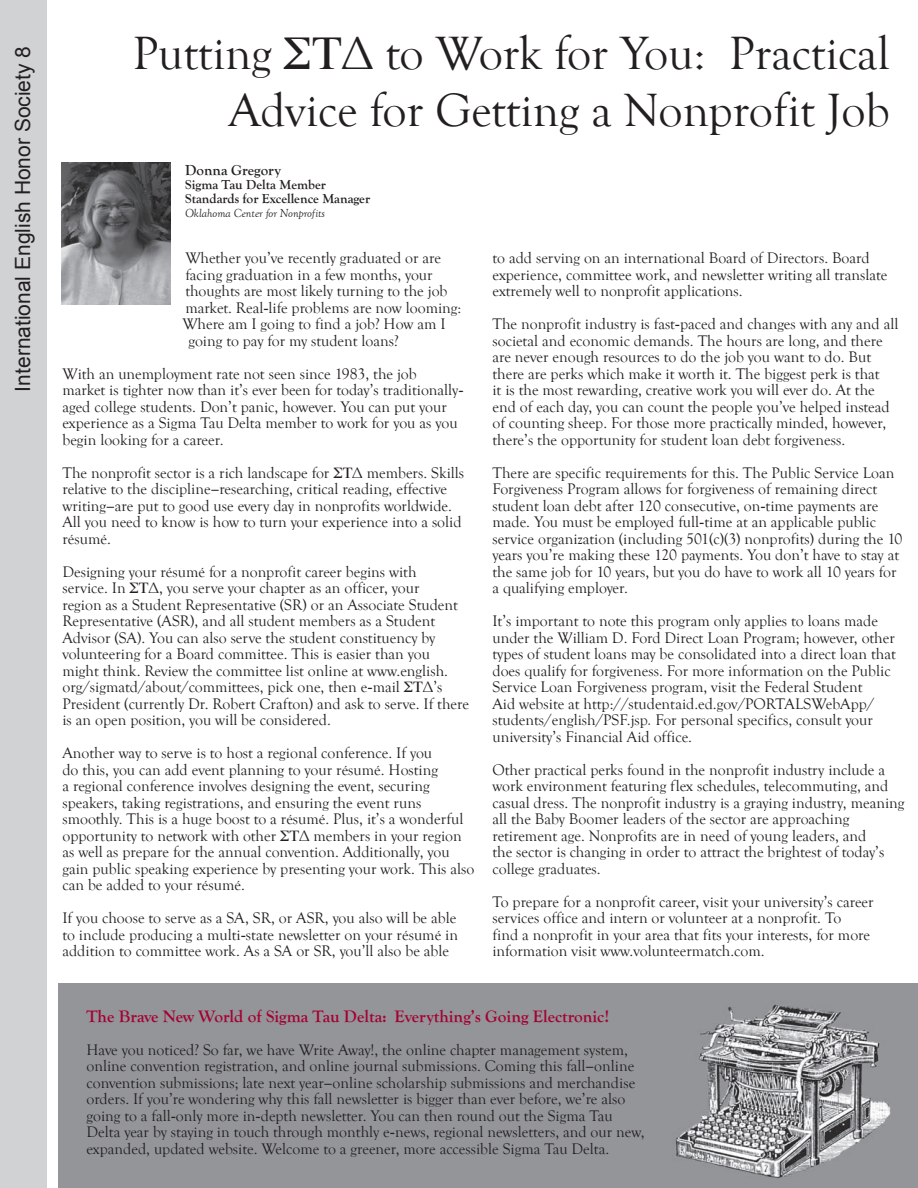
<style>
.page{position:relative;width:918px;height:1188px;background:#fff}
.page>*{position:absolute;margin:0;border:0;box-sizing:border-box;transform-origin:0 0}
.t1{font:48px/57.6px "Goudy Old Style T";color:#231f20;text-align:right}
.t2{font:21px "Arial";color:#231f20}
.t3{font:700 17.25px "Goudy Old Style T";color:#a40133}
.t4{font:15.75px/16.5px "Goudy Old Style T";color:#231f20}
.t5{font:700 15px "Goudy Old Style T";color:#231f20}
.t6{font:700 13.5px/14.2px "Goudy Old Style T";color:#231f20}
.t7{font:italic 12px "Goudy Old Style T";color:#231f20}
.s1{font-family:"Times New Roman"}
.s2{font-style:italic}
</style>
<div class="page">
<div style="left:0;top:0;width:47px;height:1188px;background:#d1d2d4"></div>
<div style="left:58px;top:983px;width:860px;height:205px;background:#939598"></div>
<img style="left:62px;top:162px;width:109px;height:143px">
<img style="left:675px;top:1004px;width:216px;height:175px">
<h1 class="t1" style="left:229px;top:25px;width:663px">Δ to Work for You: Practical<br>Advice for Getting a Nonprofit Job</h1>
<p class="t5" style="left:185px;top:161px;width:97px">Donna Gregory</p>
<p class="t6" style="left:185px;top:178px;width:187px">Sigma Tau Delta Member<br>Standards for Excellence Manager</p>
<p class="t7" style="left:185px;top:207px;width:141px">Oklahoma Center for Nonprofits</p>
<p class="t4" style="left:185px;top:250px;width:257px">Whether you’ve recently graduated or are</p>
<p class="t4" style="left:185px;top:267px;width:249px">facing graduation in a few months, your</p>
<p class="t4" style="left:185px;top:283px;width:264px">thoughts are most likely turning to the job</p>
<p class="t4" style="left:185px;top:300px;width:277px">market. Real<span class="s1">-</span>life problems are now looming:</p>
<p class="t4" style="left:182px;top:316px;width:265px">Where am I going to find a job? How am I</p>
<p class="t4" style="left:188px;top:333px;width:212px">going to pay for my student loans?</p>
<p class="t4" style="left:62px;top:366px;width:403px">With an unemployment rate not seen since 1983, the job<br>market is tighter now than it’s ever been for today’s traditionally&shy;aged college students. Don’t panic, however. You can put your experience as a Sigma Tau Delta member to work for you as you begin looking for a career.</p>
<p class="t4" style="left:62px;top:465px;width:268px">The nonprofit sector is a rich landscape for</p>
<h2 class="t2" style="left:9px;top:392px;width:347px;rotate:-90deg">International English Honor Society 8</h2>
<h1 class="t1" style="left:133px;top:25px;width:140px">Putting</h1>
<p class="t4" style="left:492px;top:250px;width:396px">to add serving on an international Board of Directors. Board experience, committee work, and newsletter writing all translate extremely well to nonprofit applications.</p>
<p class="t4" style="left:492px;top:316px;width:407px">The nonprofit industry is fast<span class="s1">-</span>paced and changes with any and all societal and economic demands. The hours are long, and there are never enough resources to do the job you want to do. But there are perks which make it worth it. The biggest perk is that<br>it is the most rewarding, creative work you will ever do. At the end of each day, you can count the people you’ve helped instead of counting sheep. For those more practically minded, however, there’s the opportunity for student loan debt forgiveness.</p>
<p class="t4" style="left:492px;top:465px;width:411px">There are specific requirements for this. The Public Service Loan Forgiveness Program allows for forgiveness of remaining direct student loan debt after 120 consecutive, on<span class="s1">-</span>time payments are made. You must be employed full<span class="s1">-</span>time at an applicable public service organization (including 501(c)(3) nonprofits) during the 10 years you’re making these 120 payments. You don’t have to stay at the same job for 10 years, but you do have to work all 10 years for a qualifying employer.</p>
<p class="t4" style="left:492px;top:613px;width:405px">It’s important to note this program only applies to loans made under the William D. Ford Direct Loan Program; however, other types of student loans may be consolidated into a direct loan that does qualify for forgiveness. For more information on the Public Service Loan Forgiveness program, visit the Federal Student<br>Aid website at http://studentaid.ed.gov/PORTALSWebApp/ students/english/PSF.jsp<span class="s2">.</span> For personal specifics, consult your university’s Financial Aid office.</p>
<p class="t4" style="left:492px;top:762px;width:414px">Other practical perks found in the nonprofit industry include a work environment featuring flex schedules, telecommuting, and casual dress. The nonprofit industry is a graying industry, meaning all the Baby Boomer leaders of the sector are approaching retirement age. Nonprofits are in need of young leaders, and<br>the sector is changing in order to attract the brightest of today’s college graduates.</p>
<p class="t4" style="left:492px;top:894px;width:383px">To prepare for a nonprofit career, visit your university’s career services office and intern or volunteer at a nonprofit. To<br>find a nonprofit in your area that fits your interests, for more information visit www.volunteermatch.com.</p>
<p class="t4" style="left:62px;top:465px;width:403px;text-indent:290px">Δ members. Skills relative to the discipline researching, critical reading, effective writing are put to good use every day in nonprofits worldwide.<br>All you need to know is how to turn your experience into a solid résumé.</p>
<p class="t4" style="left:62px;top:564px;width:356px">Designing your résumé for a nonprofit career begins with service. In</p>
<p class="t4" style="left:62px;top:580px;width:397px;text-indent:86px">Δ, you serve your chapter as an officer, your region as a Student Representative (SR) or an Associate Student Representative (ASR), and all student members as a Student Advisor (SA). You can also serve the student constituency by volunteering for a Board committee. This is easier than you might think. Review the committee list online at www.english. org/sigmatd/about/committees, pick one, then e<span class="s1">-</span>mail</p>
<p class="t4" style="left:62px;top:679px;width:408px;text-indent:360px">Δ’s<br>President (currently Dr. Robert Crafton) and ask to serve. If there is an open position, you will be considered.</p>
<p class="t4" style="left:62px;top:745px;width:402px">Another way to serve is to host a regional conference. If you<br>do this, you can add event planning to your résumé. Hosting<br>a regional conference involves designing the event, securing speakers, taking registrations, and ensuring the event runs smoothly. This is a huge boost to a résumé. Plus, it’s a wonderful opportunity to network with other</p>
<p class="t4" style="left:62px;top:828px;width:413px;text-indent:237px">Δ members in your region as well as prepare for the annual convention. Additionally, you gain public speaking experience by presenting your work. This also can be added to your résumé.</p>
<p class="t4" style="left:62px;top:910px;width:397px;text-align:justify">If you choose to serve as a SA, SR, or ASR, you also will be able to include producing a multi<span class="s1">-</span>state newsletter on your résumé in addition to committee work. As a SA or SR, you’ll also be able</p>
<p class="t3" style="left:86px;top:1006px;width:524px">The Brave New World of Sigma Tau Delta: Everything’s Going Electronic!</p>
<p class="t4" style="left:86px;top:1042px;width:560px">Have you noticed? So far, we have Write Away!, the online chapter management system, online convention registration, and online journal submissions. Coming this fall online convention submissions; late next year online scholarship submissions and merchandise orders. If you’re wondering why this fall newsletter is bigger than ever before, we’re also going to a fall<span class="s1">-</span>only more in<span class="s1">-</span>depth newsletter. You can then round out the Sigma Tau Delta year by staying in touch through monthly e<span class="s1">-</span>news, regional newsletters, and our new, expanded, updated website. Welcome to a greener, more accessible Sigma Tau Delta.</p>
</div>
